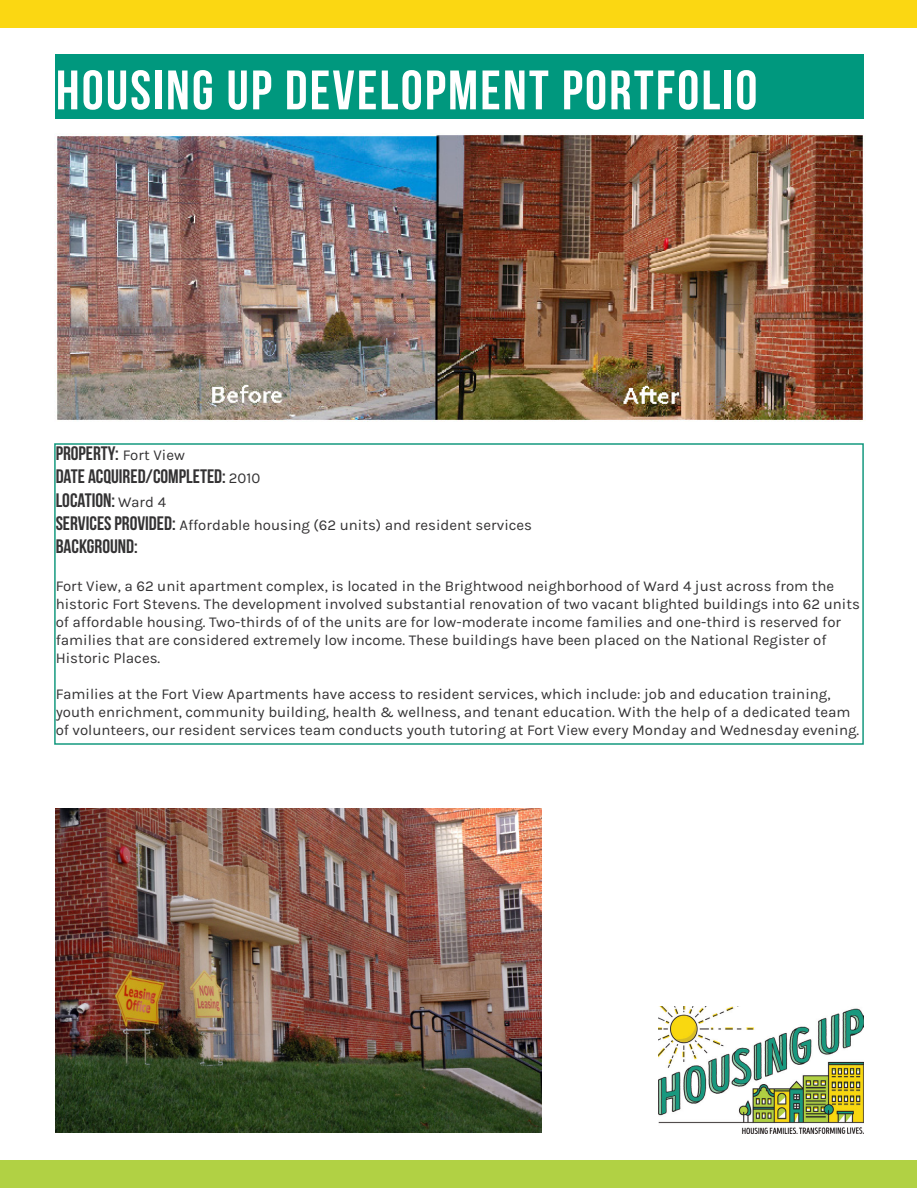
<style>
.page{position:relative;width:918px;height:1188px;background:#fff}
.page>*{position:absolute;margin:0;border:0;box-sizing:border-box;transform-origin:0 0}
.t1{font:55.5px "Bebas Neue";letter-spacing:.04em;color:#fff}
.t2{font:19.5px "Bebas Neue";color:#333233}
.t3{font:15px/18px "Karla";color:#333233}
.s1{font-family:"Karla";font-size:15px}
.s2{font-family:"Bebas Neue";font-size:19.5px}
</style>
<div class="page">
<div style="left:56px;top:54px;width:808px;height:65px;background:#00987e"></div>
<img style="left:659px;top:1006px;width:205px;height:128px">
<div style="left:1px;top:1px;width:916px;height:27px;background:#fbd712"></div>
<div style="left:1px;top:1160px;width:916px;height:27px;background:#b1d144"></div>
<div style="left:54px;top:443px;width:810px;height:302px;border:2px solid #15997f"></div>
<img style="left:54px;top:134px;width:812px;height:287px">
<img style="left:56px;top:808px;width:486px;height:324px">
<p class="t1" style="left:56px;top:60px;width:703px">HOUSING UP DEVELOPMENT PORTFOLIO</p>
<p class="t2" style="left:56px;top:442px;width:131px">PROPERTY: <span class="s1">Fort View</span></p>
<p class="t2" style="left:56px;top:466px;width:206px">DATE ACQUIRED/COMPLETED: <span class="s1">2010</span></p>
<p class="t2" style="left:56px;top:489px;width:112px">LOCATION: <span class="s1">Ward 4</span></p>
<p class="t3" style="left:56px;top:516px;width:478px"><span class="s2">SERVICES PROVIDED:</span> Affordable housing (62 units) and resident services</p>
<p class="t2" style="left:56px;top:536px;width:84px">BACKGROUND:</p>
<p class="t3" style="left:56px;top:578px;width:806px">Fort View, a 62 unit apartment complex, is located in the Brightwood neighborhood of Ward 4 just across from the historic Fort Stevens. The development involved substantial renovation of two vacant blighted buildings into 62 units of affordable housing. Two-thirds of of the units are for low-moderate income families and one-third is reserved for families that are considered extremely low income. These buildings have been placed on the National Register of Historic Places.</p>
<p class="t3" style="left:56px;top:686px;width:805px">Families at the Fort View Apartments have access to resident services, which include: job and education training, youth enrichment, community building, health &amp; wellness, and tenant education. With the help of a dedicated team of volunteers, our resident services team conducts youth tutoring at Fort View every Monday and Wednesday evening.</p>
</div>
